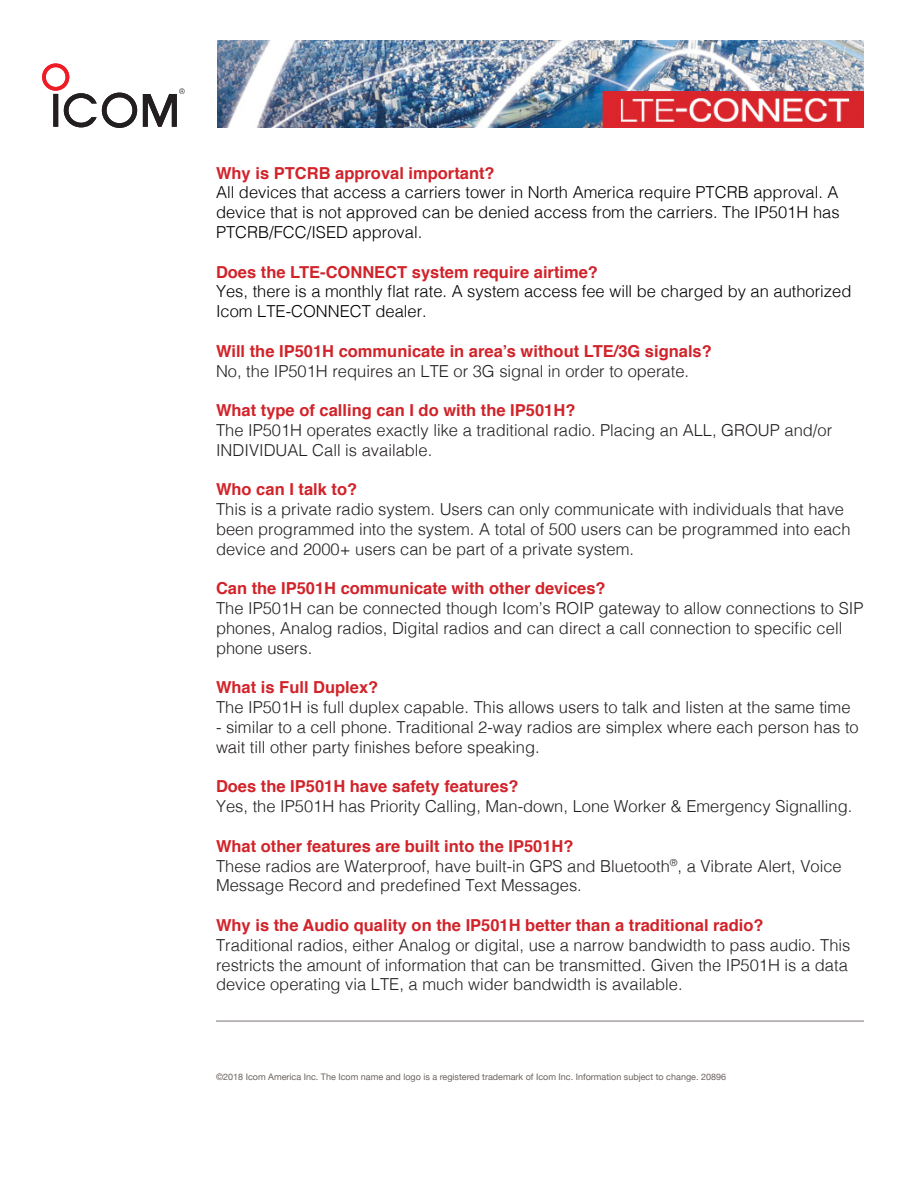
<style>
.page{position:relative;width:918px;height:1188px;background:#fff}
.page>*{position:absolute;margin:0;border:0;box-sizing:border-box;transform-origin:0 0}
.t1{font:300 16.5px/19.8px "Helvetica";color:#231f20}
.t2{font:700 16.5px "Helvetica";color:#d1232a}
.t3{font:300 16.5px/19.8px "Helvetica";color:#000;text-align:justify}
.t4{font:9px "Helvetica Neue";color:#6b6360}
.s1{font-weight:700;color:#d1232a}
</style>
<div class="page">
<img style="left:217px;top:40px;width:647px;height:88px">
<svg style="left:42px;top:63px;width:95px;height:65px"></svg>
<svg style="left:143px;top:88px;width:42px;height:39px"></svg>
<hr style="left:216px;top:1020px;width:648px;height:2px;background:#a7a2a0">
<p class="t2" style="left:216px;top:160px;width:280px">Why is PTCRB approval important?</p>
<p class="t3" style="left:216px;top:182px;width:625px">All devices that access a carriers tower in North America require PTCRB approval. A device that is not approved can be denied access from the carriers. The IP501H has PTCRB/FCC/ISED approval.</p>
<p class="t2" style="left:216px;top:259px;width:384px">Does the LTE-CONNECT system require airtime?</p>
<p class="t3" style="left:216px;top:281px;width:637px">Yes, there is a monthly flat rate. A system access fee will be charged by an authorized<br>Icom LTE-CONNECT dealer.</p>
<p class="t2" style="left:216px;top:338px;width:497px">Will the IP501H communicate in area’s without LTE/3G signals?</p>
<p class="t1" style="left:216px;top:360px;width:475px">No, the IP501H requires an LTE or 3G signal in order to operate.</p>
<p class="t2" style="left:216px;top:397px;width:361px">What type of calling can I do with the IP501H?</p>
<p class="t1" style="left:216px;top:419px;width:618px">The IP501H operates exactly like a traditional radio. Placing an ALL, GROUP and/or<br>INDIVIDUAL Call is available.</p>
<p class="t2" style="left:216px;top:476px;width:143px">Who can I talk to?</p>
<p class="t1" style="left:216px;top:498px;width:636px">This is a private radio system. Users can only communicate with individuals that have been programmed into the system. A total of 500 users can be programmed into each device and 2000+ users can be part of a private system.</p>
<p class="t2" style="left:216px;top:575px;width:391px">Can the IP501H communicate with other devices?</p>
<p class="t1" style="left:216px;top:597px;width:649px">The IP501H can be connected though Icom’s ROIP gateway to allow connections to SIP phones, Analog radios, Digital radios and can direct a call connection to specific cell phone users.</p>
<p class="t2" style="left:216px;top:674px;width:164px">What is Full Duplex?</p>
<p class="t1" style="left:216px;top:696px;width:636px">The IP501H is full duplex capable. This allows users to talk and listen at the same time</p>
<p class="t1" style="left:216px;top:716px;width:644px">- similar to a cell phone. Traditional 2-way radios are simplex where each person has to wait till other party finishes before speaking.</p>
<p class="t2" style="left:216px;top:773px;width:304px">Does the IP501H have safety features?</p>
<p class="t1" style="left:216px;top:795px;width:638px">Yes, the IP501H has Priority Calling, Man-down, Lone Worker &amp; Emergency Signalling.</p>
<p class="t1" style="left:216px;top:835px;width:627px"><span class="s1">What other features are built into the IP501H?<br></span>These radios are Waterproof, have built-in GPS and Bluetooth<sup>®</sup>, a Vibrate Alert, Voice<br>Message Record and predefined Text Messages.</p>
<p class="t2" style="left:216px;top:912px;width:549px">Why is the Audio quality on the IP501H better than a traditional radio?</p>
<p class="t1" style="left:216px;top:934px;width:636px">Traditional radios, either Analog or digital, use a narrow bandwidth to pass audio. This restricts the amount of information that can be transmitted. Given the IP501H is a data device operating via LTE, a much wider bandwidth is available.</p>
<p class="t4" style="left:216px;top:1070px;width:512px">©2018 Icom America Inc. The Icom name and logo is a registered trademark of Icom Inc. Information subject to change. 20896</p>
</div>
